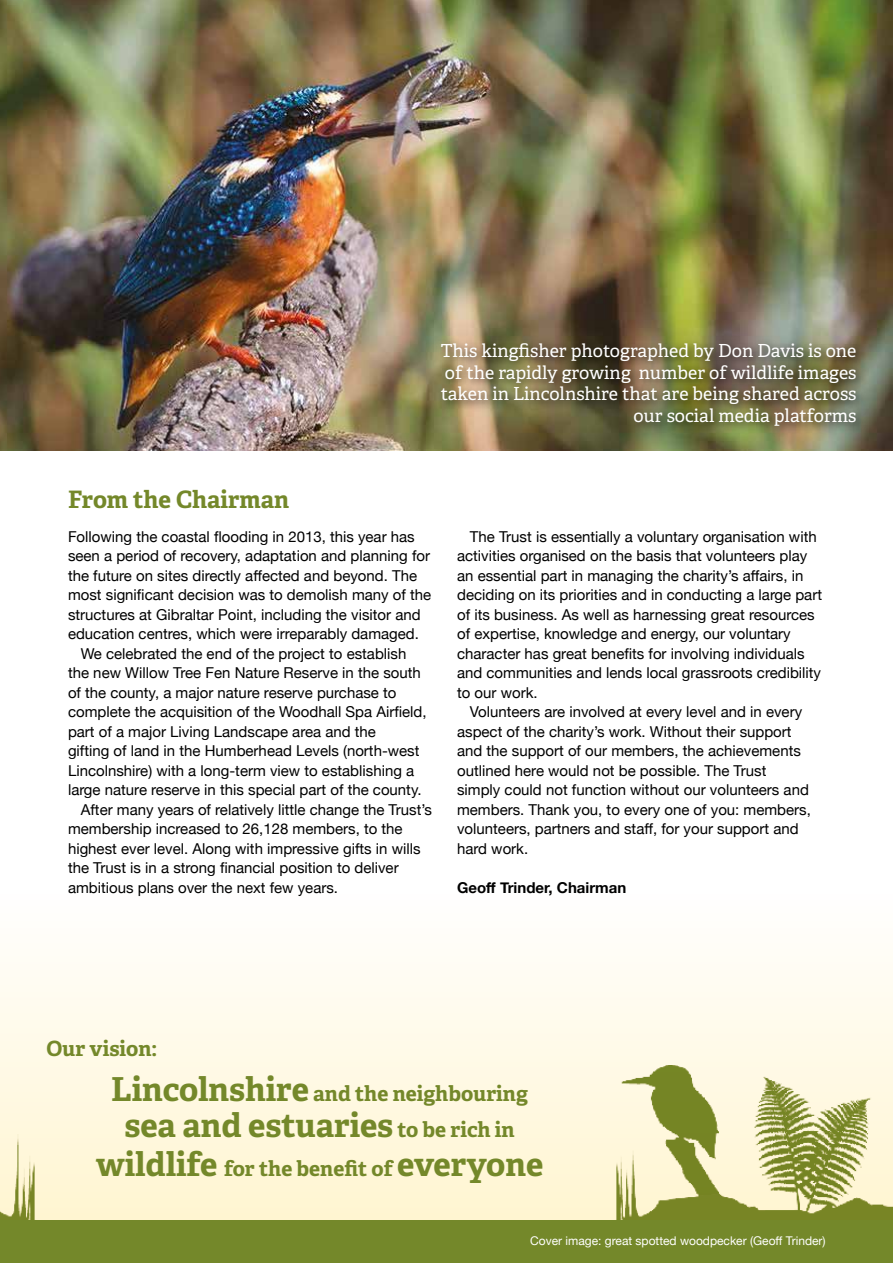
<style>
.page{position:relative;width:893px;height:1263px;background:#fff}
.page>*{position:absolute;margin:0;border:0;box-sizing:border-box;transform-origin:0 0}
.t1{font:700 33px/39.6px "Adelle";color:#74882a;text-align:center}
.t2{font:700 24px "Adelle";color:#74882a}
.t3{font:700 21px "Adelle";color:#74882a}
.t4{font:18px/21.6px "Adelle";color:#fff;text-align:right}
.t5{font:15px/19.5px "Helvetica Neue";color:#000}
.t6{font:700 15px "Helvetica Neue";color:#000}
.t7{font:12px "Helvetica Neue";color:#fff}
.s1{font-size:33px}
.s2{font-size:21px}
</style>
<div class="page">
<svg style="left:0;top:964px;width:893px;height:256px;fill:#fffae6"></svg>
<img style="left:0;top:0;width:893px;height:451px">
<div style="left:436px;top:338px;width:431px;height:100px;background:#000;opacity:.75"></div>
<img style="left:611px;top:1065px;width:282px;height:155px">
<img style="left:0;top:1123px;width:40px;height:97px">
<div style="left:0;top:1220px;width:893px;height:43px;background:#74882a"></div>
<p class="t4" style="left:441px;top:339px;width:417px">This kingfisher photographed by Don Davis is one of the rapidly growing number of wildlife images taken in Lincolnshire that are being shared across our social media platforms</p>
<h2 class="t2" style="left:68px;top:483px;width:223px">From the Chairman</h2>
<p class="t5" style="left:68px;top:527px;width:348px">Following the coastal flooding in 2013, this year has</p>
<p class="t5" style="left:68px;top:547px;width:364px">seen a period of recovery, adaptation and planning for</p>
<p class="t5" style="left:68px;top:566px;width:351px">the future on sites directly affected and beyond. The</p>
<p class="t5" style="left:68px;top:586px;width:365px">most significant decision was to demolish many of the</p>
<p class="t5" style="left:68px;top:605px;width:354px">structures at Gibraltar Point, including the visitor and</p>
<p class="t5" style="left:68px;top:625px;width:352px">education centres, which were irreparably damaged.</p>
<p class="t5" style="left:81px;top:644px;width:327px">We celebrated the end of the project to establish</p>
<p class="t5" style="left:68px;top:664px;width:354px">the new Willow Tree Fen Nature Reserve in the south</p>
<p class="t5" style="left:68px;top:683px;width:330px">of the county, a major nature reserve purchase to</p>
<p class="t5" style="left:68px;top:703px;width:360px">complete the acquisition of the Woodhall Spa Airfield,</p>
<p class="t5" style="left:68px;top:722px;width:309px">part of a major Living Landscape area and the</p>
<p class="t5" style="left:68px;top:742px;width:353px">gifting of land in the Humberhead Levels (north-west</p>
<p class="t5" style="left:68px;top:761px;width:348px">Lincolnshire) with a long-term view to establishing a</p>
<p class="t5" style="left:68px;top:781px;width:355px">large nature reserve in this special part of the county.</p>
<p class="t5" style="left:81px;top:800px;width:353px">After many years of relatively little change the Trust’s</p>
<p class="t5" style="left:68px;top:820px;width:336px">membership increased to 26,128 members, to the</p>
<p class="t5" style="left:68px;top:839px;width:354px">highest ever level. Along with impressive gifts in wills</p>
<p class="t5" style="left:68px;top:859px;width:332px">the Trust is in a strong financial position to deliver</p>
<p class="t5" style="left:68px;top:878px;width:272px">ambitious plans over the next few years.</p>
<p class="t5" style="left:457px;top:527px;width:366px;text-indent:13px">The Trust is essentially a voluntary organisation with activities organised on the basis that volunteers play an essential part in managing the charity’s affairs, in deciding on its priorities and in conducting a large part of its business. As well as harnessing great resources of expertise, knowledge and energy, our voluntary character has great benefits for involving individuals and communities and lends local grassroots credibility to our work.</p>
<p class="t5" style="left:457px;top:703px;width:355px;text-indent:13px">Volunteers are involved at every level and in every aspect of the charity’s work. Without their support and the support of our members, the achievements outlined here would not be possible. The Trust simply could not function without our volunteers and members. Thank you, to every one of you: members, volunteers, partners and staff, for your support and hard work.</p>
<p class="t6" style="left:457px;top:875px;width:171px">Geoff Trinder, Chairman</p>
<h3 class="t3" style="left:46px;top:1033px;width:112px">Our vision:</h3>
<h3 class="t3" style="left:111px;top:1078px;width:418px"><span class="s1">Lincolnshire</span> and the neighbouring</h3>
<h1 class="t1" style="left:96px;top:1104px;width:449px">sea and estuaries <span class="s2">to be rich in </span>wildlife <span class="s2">for the benefit of</span> everyone</h1>
<p class="t7" style="left:530px;top:1232px;width:297px">Cover image: great spotted woodpecker (Geoff Trinder)</p>
</div>
